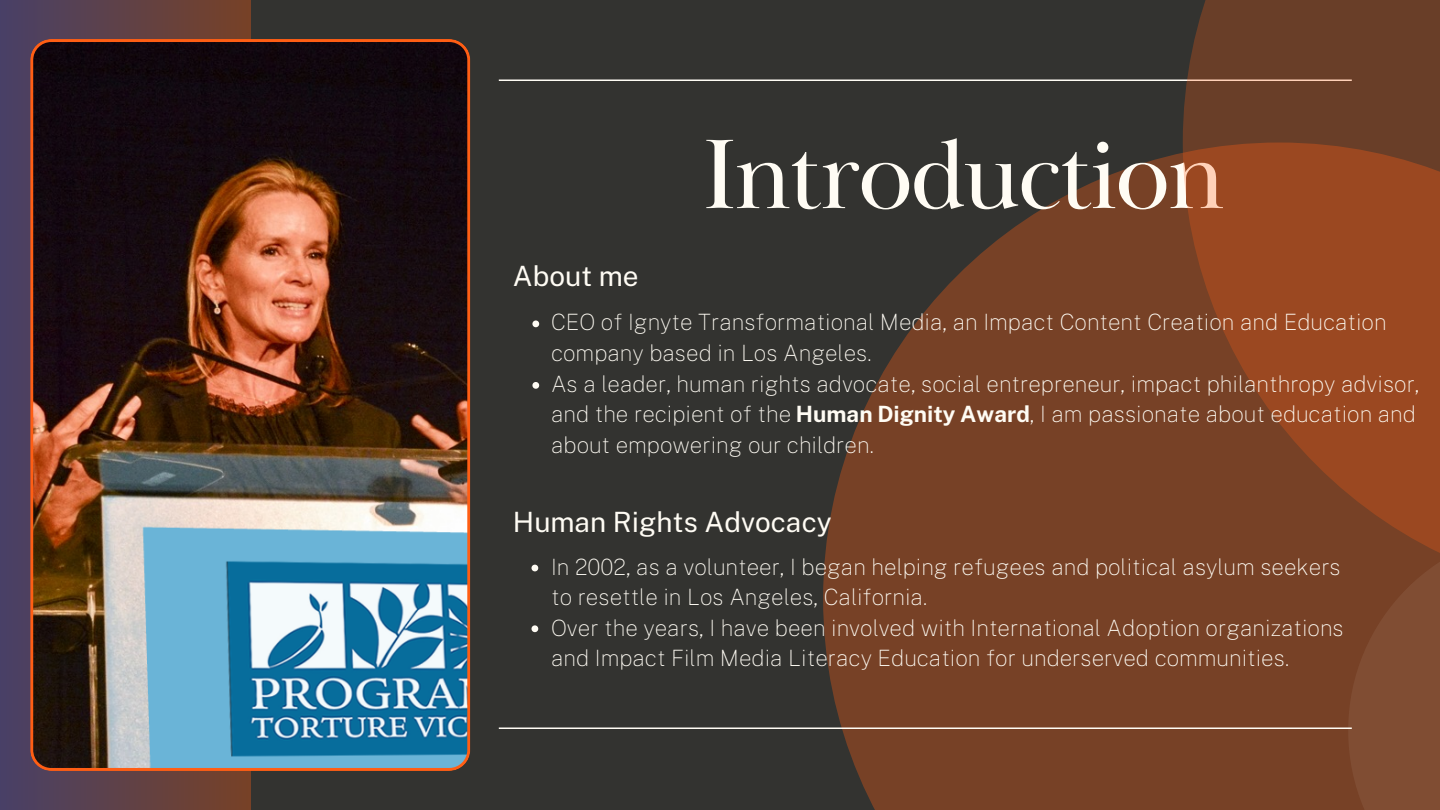
<style>
.page{position:relative;width:1440px;height:810px;background:#333330}
.page>*{position:absolute;margin:0;border:0;box-sizing:border-box;transform-origin:0 0}
.t1{font:102px "Baskerville Display PT";letter-spacing:-.03em;color:#fffcf4}
.t2{font:28px "Public Sans";color:#fffcf4}
.t3{font:100 22.4px/30.8px "Public Sans";color:#fffcf4}
.s1{font-weight:700}
</style>
<div class="page">
<div style="left:0;top:0;width:250px;height:810px;background:linear-gradient(to right,#484067,#774127)"></div>
<img style="left:30px;top:39px;width:440px;height:732px">
<svg style="left:823px;top:143px;width:525px;height:667px;fill:#774126"></svg>
<hr style="left:499px;top:79px;width:853px;height:2px;background:#fffcf4">
<hr style="left:499px;top:727px;width:853px;height:2px;background:#fffcf4">
<svg style="left:532px;top:565px;width:6px;height:6px"></svg>
<svg style="left:532px;top:625px;width:6px;height:7px"></svg>
<div style="left:1348px;top:529px;width:92px;height:281px;background:linear-gradient(to right,#7d492e,#814f35)"></div>
<svg style="left:1183px;top:0;width:257px;height:599px;background:#844324"></svg>
<svg style="left:532px;top:320px;width:7px;height:7px"></svg>
<svg style="left:532px;top:382px;width:7px;height:7px"></svg>
<p class="t1" style="left:703px;top:113px;width:524px">Introduction</p>
<p class="t2" style="left:513px;top:259px;width:127px">About me</p>
<p class="t3" style="left:551px;top:307px;width:837px">CEO of Ignyte Transformational Media, an Impact Content Creation and Education company based in Los Angeles.</p>
<p class="t3" style="left:551px;top:368px;width:870px">As a leader, human rights advocate, social entrepreneur, impact philanthropy advisor, and the recipient of the <span class="s1">Human Dignity Award</span>, I am passionate about education and about empowering our children.</p>
<p class="t2" style="left:513px;top:505px;width:320px">Human Rights Advocacy</p>
<h1 class="t3" style="left:551px;top:551px;width:791px;line-height:30.4px">In 2002, as a volunteer, I began helping refugees and political asylum seekers to resettle in Los Angeles, California.</h1>
<p class="t3" style="left:551px;top:612px;width:794px;line-height:30.4px">Over the years, I have been involved with International Adoption organizations and Impact Film Media Literacy Education for underserved communities.</p>
</div>
